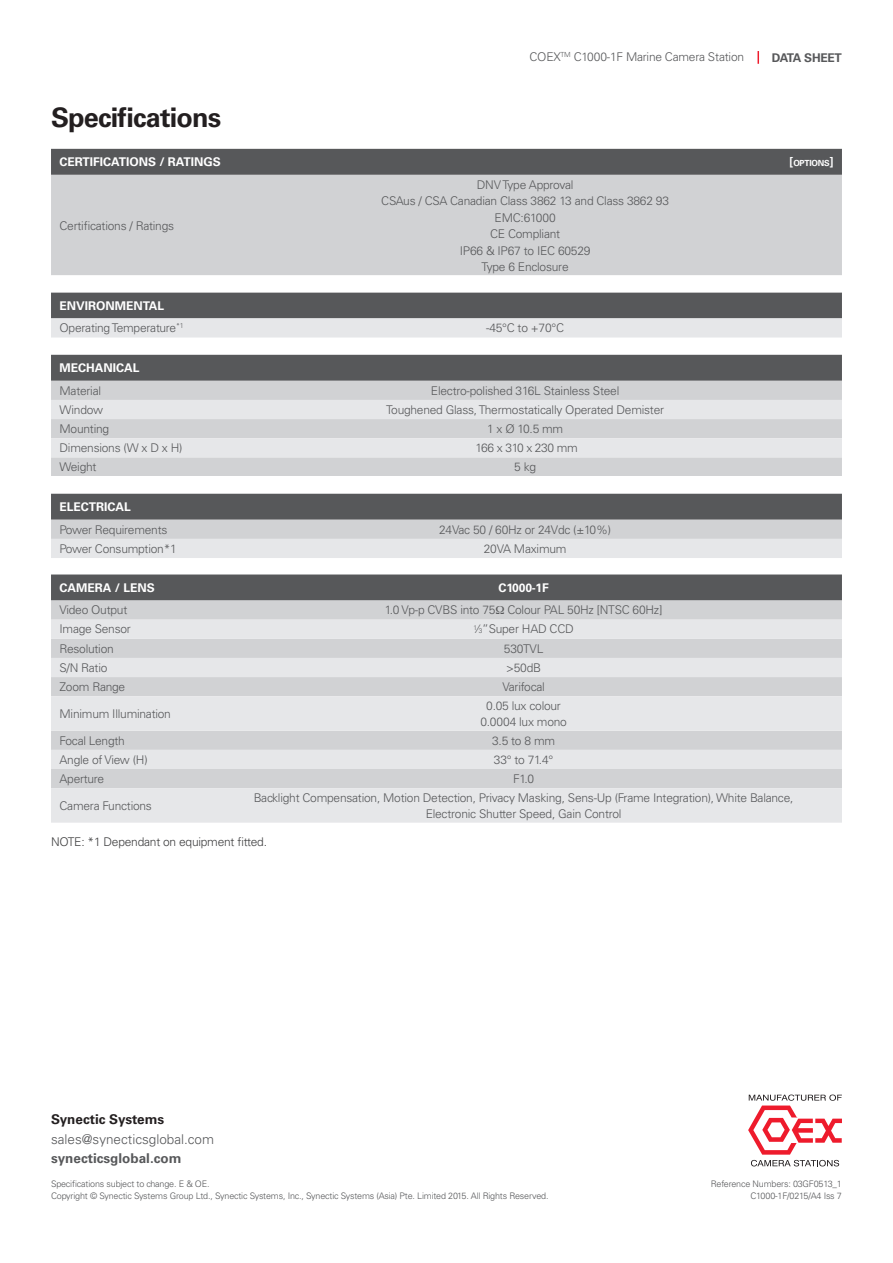
<style>
.page{position:relative;width:893px;height:1263px;background:#fff}
.page>*{position:absolute;margin:0;border:0;box-sizing:border-box;transform-origin:0 0}
.t1{font:700 27px "Univers";letter-spacing:-.03em;color:#231f20}
.t2{font:300 13.5px "Univers";color:#57585a}
.t3{font:700 13.5px "Univers";color:#57585a}
.t4{font:700 13.5px "Univers";color:#231f20}
.t5{font:300 12px/16.5px "Univers";letter-spacing:-.02em;color:#57585a;text-align:center}
.t6{font:700 12px "Univers";color:#fff}
.t7{font:300 12px "Univers";letter-spacing:-.02em;color:#3e3e3f}
.t8{font:700 12px "Univers";letter-spacing:-.02em;color:#57585a}
.t9{font:300 9px/12px "Univers";letter-spacing:-.02em;color:#57585a;text-align:right}
.t10{font:700 8.4px "Univers";letter-spacing:-.03em;color:#fff}
.s1{font-size:12px}
.s2{font-weight:700;color:#fff}
.s3{font-size:6.6px}
</style>
<div class="page">
<svg style="left:757px;top:51px;width:2px;height:13px"></svg>
<div style="left:51px;top:149px;width:791px;height:26px;background:#57585a"></div>
<div style="left:51px;top:175px;width:791px;height:100px;background:#d1d2d4"></div>
<svg style="left:51px;top:292px;width:791px;height:46px;background:#606163"></svg>
<div style="left:51px;top:318px;width:791px;height:19px;background:#e6e7e9"></div>
<div style="left:51px;top:355px;width:791px;height:26px;background:#57585a"></div>
<div style="left:51px;top:381px;width:791px;height:95px;background:#d1d2d4"></div>
<svg style="left:51px;top:400px;width:791px;height:57px;background:#dfe0e2"></svg>
<svg style="left:51px;top:494px;width:791px;height:64px;background:#a6a7a9"></svg>
<div style="left:51px;top:574px;width:791px;height:26px;background:#57585a"></div>
<svg style="left:51px;top:600px;width:791px;height:20px;background:#d0d1d3"></svg>
<svg style="left:51px;top:620px;width:791px;height:203px;background:#dedfe1"></svg>
<svg style="left:748px;top:1094px;width:94px;height:72px"></svg>
<svg style="left:496px;top:606px;width:8px;height:8px"></svg>
<h1 class="t1" style="left:51px;top:101px;width:172px">Specifications</h1>
<p class="t5" style="left:529px;top:49px;width:216px">COEX<sup>TM</sup> C1000-1F Marine Camera Station</p>
<p class="t8" style="left:772px;top:50px;width:72px">DATA SHEET</p>
<p class="t6" style="left:60px;top:155px;width:163px">CERTIFICATIONS / RATINGS</p>
<p class="t10" style="left:790px;top:158px;width:45px"><span class="s1">[</span>OPTIONS<span class="s1">]</span></p>
<p class="t5" style="left:60px;top:217px;width:116px">Certifications / Ratings</p>
<p class="t5" style="left:60px;top:295px;width:126px;line-height:22.2px;text-align:left"><span class="s2">ENVIRONMENTAL<br></span>Operating Temperature<sup>*1</sup></p>
<p class="t5" style="left:381px;top:176px;width:289px">DNV Type Approval<br>CSAus / CSA Canadian Class 3862 13 and Class 3862 93<br>EMC:61000<br>CE Compliant<br>IP66 &amp; IP67 to IEC 60529<br>Type 6 Enclosure</p>
<p class="t5" style="left:486px;top:320px;width:79px">-45°C to +70°C</p>
<p class="t6" style="left:60px;top:361px;width:82px">MECHANICAL</p>
<p class="t5" style="left:60px;top:382px;width:43px">Material</p>
<p class="t5" style="left:431px;top:382px;width:190px">Electro-polished 316L Stainless Steel</p>
<p class="t5" style="left:60px;top:401px;width:45px">Window</p>
<p class="t5" style="left:386px;top:401px;width:279px">Toughened Glass, Thermostatically Operated Demister</p>
<p class="t5" style="left:60px;top:420px;width:51px">Mounting</p>
<p class="t5" style="left:487px;top:420px;width:78px">1 x Ø 10.5 mm</p>
<p class="t5" style="left:60px;top:439px;width:124px">Dimensions (W x D x H)</p>
<p class="t5" style="left:475px;top:439px;width:104px">166 x 310 x 230 mm</p>
<p class="t5" style="left:60px;top:459px;width:38px">Weight</p>
<p class="t5" style="left:514px;top:459px;width:23px">5 kg</p>
<p class="t6" style="left:60px;top:500px;width:73px">ELECTRICAL</p>
<p class="t5" style="left:60px;top:521px;width:109px">Power Requirements</p>
<p class="t5" style="left:439px;top:521px;width:173px">24Vac 50 / 60Hz or 24Vdc (±10%)</p>
<p class="t5" style="left:60px;top:540px;width:119px">Power Consumption*1</p>
<p class="t5" style="left:484px;top:540px;width:84px">20VA Maximum</p>
<p class="t6" style="left:60px;top:581px;width:97px">CAMERA / LENS</p>
<p class="t6" style="left:499px;top:581px;width:52px">C1000-1F</p>
<p class="t5" style="left:60px;top:602px;width:69px">Video Output</p>
<p class="t5" style="left:385px;top:602px;width:279px">1.0 Vp-p CVBS into 75 Colour PAL 50Hz [NTSC 60Hz]</p>
<p class="t5" style="left:60px;top:621px;width:73px">Image Sensor</p>
<p class="t5" style="left:473px;top:621px;width:102px"><sup>1</sup>⁄<span class="s3">3</span>”Super HAD CCD</p>
<p class="t5" style="left:60px;top:640px;width:56px">Resolution</p>
<p class="t5" style="left:504px;top:640px;width:41px">530TVL</p>
<p class="t5" style="left:60px;top:659px;width:49px">S/N Ratio</p>
<p class="t5" style="left:506px;top:659px;width:36px">&gt;50dB</p>
<p class="t5" style="left:60px;top:678px;width:67px">Zoom Range</p>
<p class="t5" style="left:502px;top:678px;width:44px">Varifocal</p>
<p class="t5" style="left:60px;top:706px;width:113px">Minimum Illumination</p>
<p class="t5" style="left:480px;top:697px;width:88px">0.05 lux colour<br>0.0004 lux mono</p>
<p class="t5" style="left:60px;top:732px;width:67px">Focal Length</p>
<p class="t5" style="left:492px;top:732px;width:64px">3.5 to 8 mm</p>
<p class="t5" style="left:60px;top:751px;width:90px">Angle of View (H)</p>
<p class="t5" style="left:494px;top:751px;width:61px">33° to 71.4°</p>
<p class="t5" style="left:60px;top:770px;width:46px">Aperture</p>
<p class="t5" style="left:513px;top:770px;width:22px">F1.0</p>
<p class="t5" style="left:60px;top:798px;width:94px">Camera Functions</p>
<p class="t5" style="left:254px;top:789px;width:541px">Backlight Compensation, Motion Detection, Privacy Masking, Sens-Up (Frame Integration), White Balance,<br>Electronic Shutter Speed, Gain Control</p>
<p class="t7" style="left:51px;top:834px;width:217px">NOTE: *1 Dependant on equipment fitted.</p>
<p class="t4" style="left:51px;top:1111px;width:115px">Synectic Systems</p>
<p class="t2" style="left:51px;top:1130px;width:165px">sales@synecticsglobal.com</p>
<p class="t3" style="left:51px;top:1150px;width:132px">synecticsglobal.com</p>
<p class="t9" style="left:51px;top:1178px;width:499px;text-align:left">Specifications subject to change. E &amp; OE.<br>Copyright © Synectic Systems Group Ltd., Synectic Systems, Inc., Synectic Systems (Asia) Pte. Limited 2015. All Rights Reserved.</p>
<p class="t9" style="left:711px;top:1178px;width:133px">Reference Numbers: 03GF0513_1<br>C1000-1F/0215/A4 Iss 7</p>
</div>
